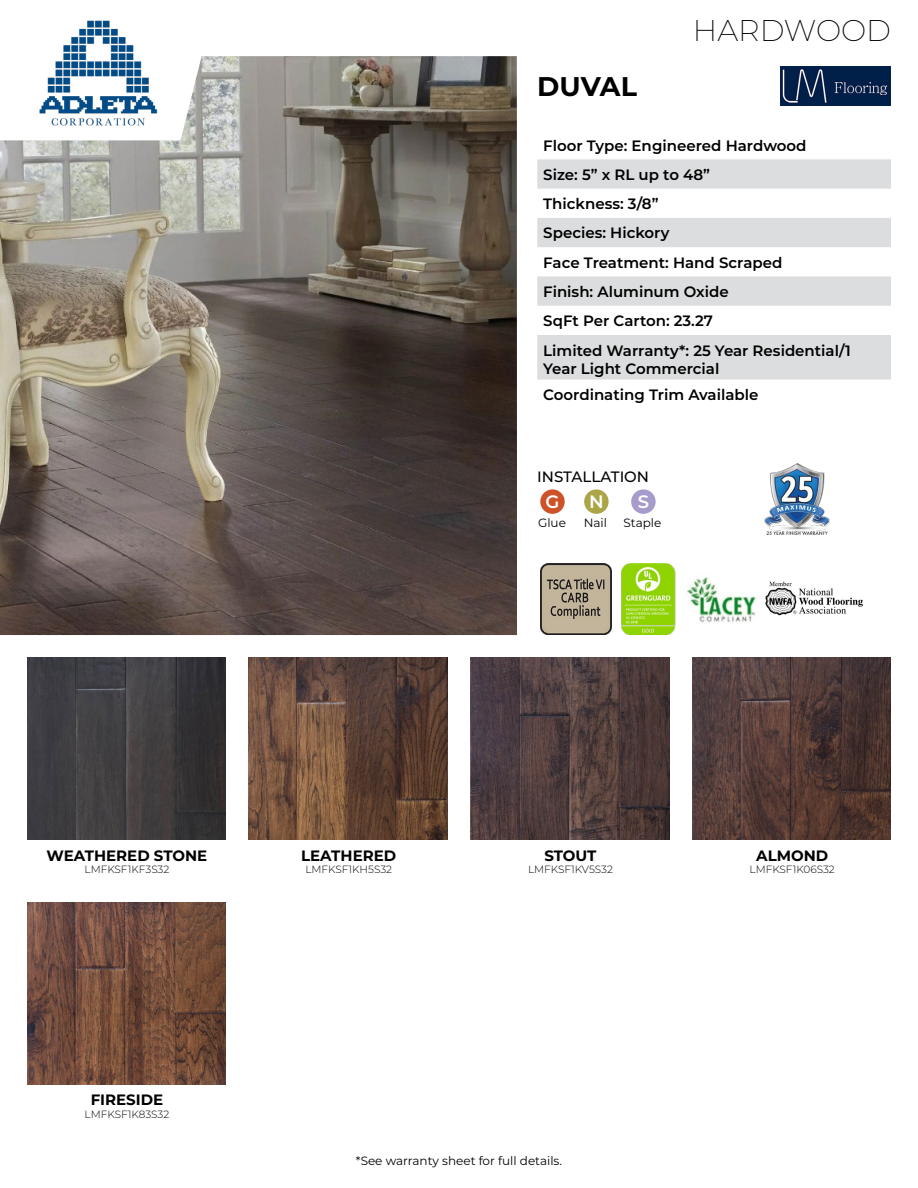
<style>
.page{position:relative;width:918px;height:1188px;background:#fff}
.page>*{position:absolute;margin:0;border:0;box-sizing:border-box;transform-origin:0 0}
.t1{font:200 30px "Montserrat";color:#000}
.t2{font:700 27px "Montserrat";color:#000}
.t3{font:600 18px "Montserrat";color:#fff}
.t4{font:600 15px/29.2px "Montserrat";color:#000}
.t5{font:700 15px "Montserrat";color:#000}
.t6{font:500 15px "Montserrat";color:#000}
.t7{font:12px "Montserrat";color:#000}
.t8{font:300 10.5px "Montserrat";color:#000}
</style>
<div class="page">
<img style="left:0;top:140px;width:517px;height:495px">
<svg style="left:180px;top:56px;width:711px;height:84px"></svg>
<svg style="left:537px;top:159px;width:354px;height:221px;fill:#dcddde"></svg>
<img style="left:39px;top:20px;width:119px;height:106px">
<img style="left:781px;top:66px;width:110px;height:39px">
<div style="left:540px;top:489px;width:25px;height:25px;background:#cd5227;border-radius:50%"></div>
<div style="left:584px;top:489px;width:25px;height:25px;background:#aba548;border-radius:50%"></div>
<div style="left:631px;top:489px;width:25px;height:25px;background:#a69bcb;border-radius:50%"></div>
<img style="left:764px;top:464px;width:66px;height:71px">
<img style="left:540px;top:564px;width:71px;height:71px">
<img style="left:621px;top:564px;width:55px;height:71px">
<img style="left:686px;top:577px;width:70px;height:46px">
<img style="left:765px;top:581px;width:98px;height:35px">
<img style="left:27px;top:658px;width:199px;height:181px">
<img style="left:27px;top:903px;width:199px;height:181px">
<img style="left:249px;top:658px;width:198px;height:181px">
<img style="left:471px;top:658px;width:198px;height:181px">
<img style="left:692px;top:658px;width:199px;height:181px">
<h2 class="t2" style="left:537px;top:67px;width:101px">DUVAL</h2>
<h1 class="t1" style="left:693px;top:10px;width:200px">HARDWOOD</h1>
<p class="t4" style="left:543px;top:130px;width:309px">Floor Type: Engineered Hardwood<br>Size: 5” x RL up to 48”<br>Thickness: 3/8”<br>Species: Hickory<br>Face Treatment: Hand Scraped<br>Finish: Aluminum Oxide<br>SqFt Per Carton: 23.27<br>Limited Warranty*: 25 Year Residential/1</p>
<p class="t4" style="left:543px;top:354px;width:217px;line-height:26.5px">Year Light Commercial<br>Coordinating Trim Available</p>
<p class="t6" style="left:537px;top:466px;width:113px">INSTALLATION</p>
<p class="t7" style="left:538px;top:514px;width:29px">Glue</p>
<p class="t7" style="left:584px;top:514px;width:25px">Nail</p>
<p class="t3" style="left:546px;top:489px;width:15px">G</p>
<p class="t3" style="left:589px;top:489px;width:16px">N</p>
<p class="t3" style="left:638px;top:489px;width:13px">S</p>
<p class="t7" style="left:624px;top:514px;width:39px">Staple</p>
<p class="t5" style="left:47px;top:844px;width:162px">WEATHERED STONE</p>
<p class="t8" style="left:85px;top:862px;width:86px">LMFKSF1KF3S32</p>
<p class="t5" style="left:91px;top:1089px;width:74px">FIRESIDE</p>
<p class="t8" style="left:85px;top:1107px;width:86px">LMFKSF1K83S32</p>
<p class="t5" style="left:301px;top:844px;width:97px">LEATHERED</p>
<p class="t8" style="left:305px;top:862px;width:88px">LMFKSF1KH5S32</p>
<p class="t5" style="left:544px;top:844px;width:54px">STOUT</p>
<p class="t8" style="left:528px;top:862px;width:86px">LMFKSF1KV5S32</p>
<p class="t7" style="left:356px;top:1153px;width:208px">*See warranty sheet for full details.</p>
<p class="t5" style="left:756px;top:844px;width:74px">ALMOND</p>
<p class="t8" style="left:750px;top:862px;width:87px">LMFKSF1K06S32</p>
</div>
